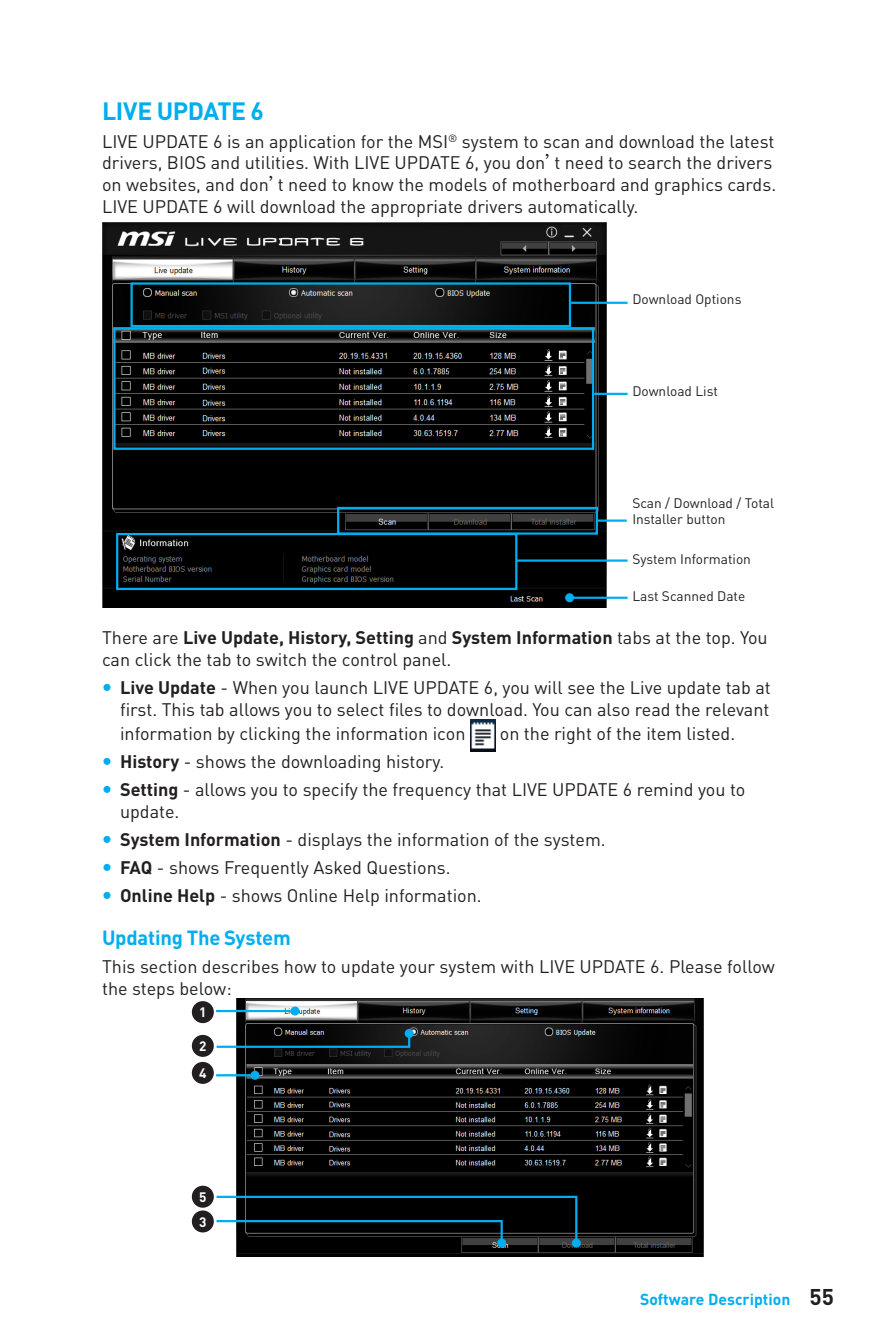
<style>
.page{position:relative;width:893px;height:1340px;background:#fff}
.page>*{position:absolute;margin:0;border:0;box-sizing:border-box;transform-origin:0 0}
.t1{font:700 24.75px "DIN Pro";letter-spacing:-.02em;color:#00aeef}
.t2{font:700 20.25px "DIN Pro";letter-spacing:-.01em;color:#00aeef}
.t3{font:18px/21.6px "DIN Pro";color:#231f20}
.t4{font:700 15.75px "DIN Pro";color:#00aeef}
.t5{font:13.72px/16.4px "DIN Pro";color:#231f20}
.t6{font:700 13.5px/27px "DIN Pro";color:#fff}
.s1{font-family:"Noto Sans CJ Ktc"}
.s2{font-weight:700}
.s3{font-size:22.5px;color:#231f20}
</style>
<div class="page">
<img style="left:102px;top:222px;width:504px;height:385px">
<div style="left:130px;top:282px;width:441px;height:45px;border:2px solid #00aeef"></div>
<div style="left:113px;top:327px;width:481px;height:123px;border:2px solid #00aeef"></div>
<hr style="left:571px;top:302px;width:57px;height:2px;background:#00aeef">
<hr style="left:594px;top:393px;width:34px;height:2px;background:#00aeef">
<div style="left:337px;top:507px;width:261px;height:27px;border:2px solid #00aeef"></div>
<hr style="left:597px;top:519px;width:30px;height:3px;background:#00aeef">
<div style="left:116px;top:533px;width:401px;height:57px;border:2px solid #00aeef"></div>
<hr style="left:517px;top:559px;width:111px;height:2px;background:#00aeef">
<hr style="left:570px;top:596px;width:58px;height:3px;background:#00aeef">
<div style="left:565px;top:593px;width:9px;height:9px;background:#00aeef;border-radius:50%"></div>
<img style="left:470px;top:719px;width:25px;height:32px">
<img style="left:236px;top:998px;width:468px;height:258px">
<div style="left:497px;top:1238px;width:9px;height:9px;background:#00aeef;border-radius:50%"></div>
<svg style="left:216px;top:1194px;width:363px;height:51px;background:#122228"></svg>
<div style="left:572px;top:1238px;width:9px;height:9px;background:#00aeef;border-radius:50%"></div>
<hr style="left:216px;top:1074px;width:39px;height:2px;background:#00aeef">
<div style="left:250px;top:1070px;width:9px;height:9px;background:#00aeef;border-radius:50%"></div>
<hr style="left:216px;top:1009px;width:79px;height:3px;background:#00aeef">
<div style="left:290px;top:1006px;width:9px;height:9px;background:#00aeef;border-radius:50%"></div>
<div style="left:192px;top:1001px;width:22px;height:22px;background:#231f20;border-radius:50%"></div>
<div style="left:192px;top:1034px;width:22px;height:22px;background:#231f20;border-radius:50%"></div>
<div style="left:192px;top:1061px;width:22px;height:22px;background:#231f20;border-radius:50%"></div>
<div style="left:192px;top:1185px;width:22px;height:22px;background:#231f20;border-radius:50%"></div>
<div style="left:192px;top:1210px;width:22px;height:22px;background:#231f20;border-radius:50%"></div>
<svg style="left:216px;top:1031px;width:195px;height:18px;background:#243b44"></svg>
<div style="left:405px;top:1028px;width:9px;height:9px;background:#00aeef;border-radius:50%"></div>
<h1 class="t1" style="left:102px;top:94px;width:163px">LIVE UPDATE 6</h1>
<p class="t3" style="left:102px;top:130px;width:676px">LIVE UPDATE 6 is an application for the MSI<sup>®</sup> system to scan and download the latest drivers, BIOS and utilities. With LIVE UPDATE 6, you don<span class="s1">’</span>t need to search the drivers on websites, and don<span class="s1">’</span>t need to know the models of motherboard and graphics cards.<br>LIVE UPDATE 6 will download the appropriate drivers automatically.</p>
<p class="t5" style="left:632px;top:291px;width:111px">Download Options</p>
<p class="t5" style="left:632px;top:382px;width:87px">Download List</p>
<p class="t5" style="left:632px;top:494px;width:143px">Scan / Download / Total<br>Installer button</p>
<p class="t5" style="left:632px;top:550px;width:120px">System Information</p>
<p class="t5" style="left:632px;top:587px;width:114px">Last Scanned Date</p>
<p class="t3" style="left:102px;top:626px;width:667px">There are <span class="s2">Live Update, History, Setting</span> and <span class="s2">System Information</span> tabs at the top. You can click the tab to switch the control panel.</p>
<p class="t3" style="left:120px;top:676px;width:652px"><span class="s2">Live Update</span> - When you launch LIVE UPDATE 6, you will see the Live update tab at first. This tab allows you to select files to download. You can also read the relevant</p>
<p class="t3" style="left:120px;top:722px;width:347px">information by clicking the information icon</p>
<p class="t3" style="left:500px;top:722px;width:237px">on the right of the item listed.</p>
<p class="t3" style="left:120px;top:746px;width:627px;line-height:27.9px"><span class="s2">History</span> - shows the downloading history.<br><span class="s2">Setting</span> - allows you to specify the frequency that LIVE UPDATE 6 remind you to</p>
<p class="t3" style="left:120px;top:796px;width:487px;line-height:27.9px">update.<br><span class="s2">System Information</span> - displays the information of the system.<br><span class="s2">FAQ</span> - shows Frequently Asked Questions.<br><span class="s2">Online Help</span> - shows Online Help information.</p>
<p class="t2" style="left:102px;top:923px;width:190px">Updating The System</p>
<p class="t3" style="left:102px;top:954px;width:674px">This section describes how to update your system with LIVE UPDATE 6. Please follow the steps below:</p>
<p class="t6" style="left:199px;top:998px;width:9px">1</p>
<p class="t6" style="left:199px;top:1032px;width:9px">2<br>4</p>
<p class="t6" style="left:199px;top:1183px;width:9px;line-height:24.8px">5<br>3</p>
<p class="t4" style="left:640px;top:1288px;width:195px">Software Description <span class="s3">55</span></p>
</div>
